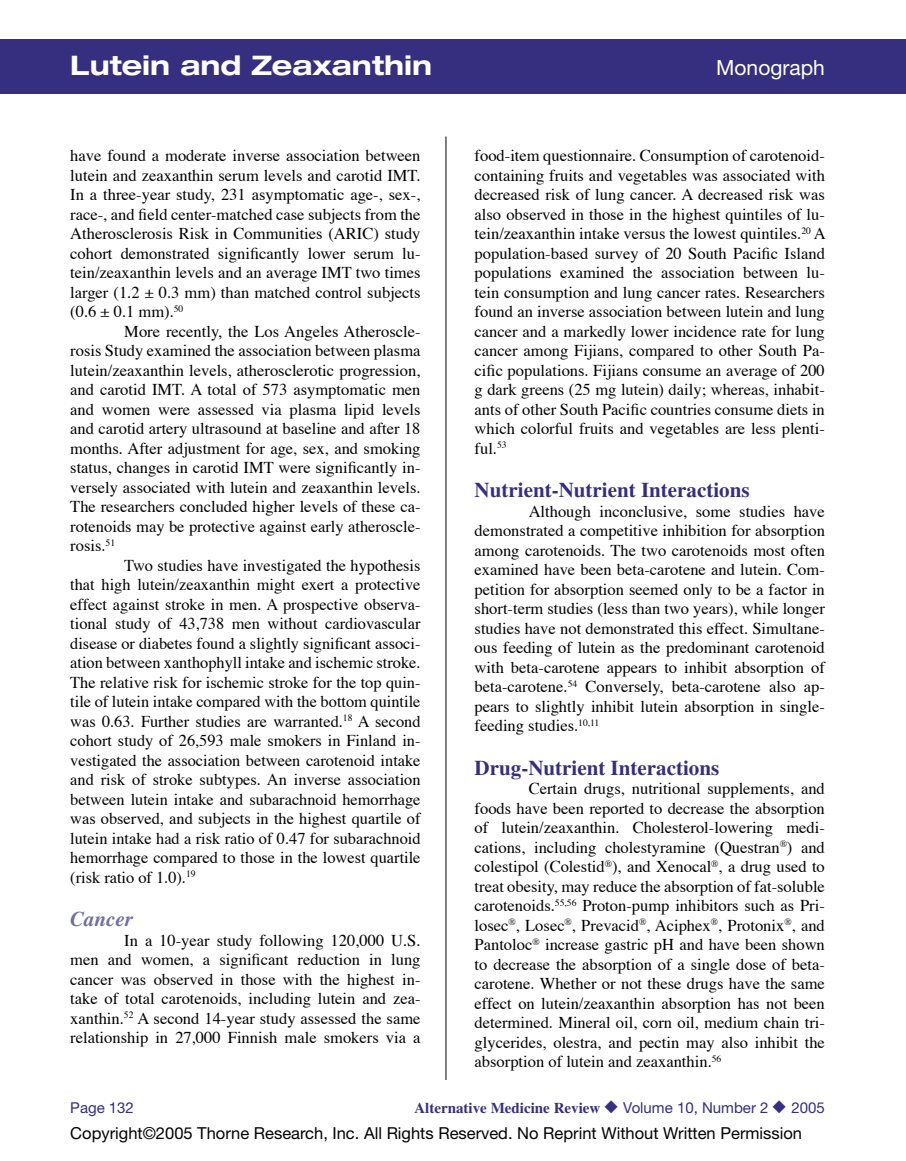
<style>
.page{position:relative;width:906px;height:1161px;background:#fff}
.page>*{position:absolute;margin:0;border:0;box-sizing:border-box;transform-origin:0 0}
.t1{font:700 expanded 27px "Helvetica Neue";color:#fff}
.t2{font:700 21px "Times";color:#362e7e}
.t3{font:21px "Helvetica Neue";color:#fff}
.t4{font:italic 700 21px "Times";color:#726da5}
.t5{font:16.5px/19.5px "Times";color:#000;text-align:justify}
.t6{font:16.5px "Helvetica Neue";color:#000}
.t7{font:700 15px "Times";color:#362e7e}
.t8{font:15px "Helvetica Neue";color:#362e7e}
.s1{font-family:"Helvetica Neue";font-weight:400}
</style>
<div class="page">
<div style="left:0;top:39px;width:905px;height:55px;background:#362e7e"></div>
<hr style="left:445px;top:136px;width:1px;height:944px;background:#000">
<hr style="left:905px;top:39px;width:1px;height:55px;background:#362e7e">
<h1 class="t1" style="left:70px;top:48px;width:363px">Lutein and Zeaxanthin</h1>
<p class="t3" style="left:716px;top:55px;width:110px">Monograph</p>
<p class="t5" style="left:70px;top:147px;width:351px">have found a moderate inverse association between lutein and zeaxanthin serum levels and carotid IMT.<br>In a three-year study, 231 asymptomatic age-, sex-, race-, and field center-matched case subjects from the Atherosclerosis Risk in Communities (ARIC) study cohort demonstrated significantly lower serum lu&shy;tein/zeaxanthin levels and an average IMT two times larger (1.2 ± 0.3 mm) than matched control subjects (0.6 ± 0.1 mm).<sup>50</sup></p>
<p class="t5" style="left:70px;top:323px;width:351px;text-indent:54px">More recently, the Los Angeles Atheroscle&shy;rosis Study examined the association between plasma lutein/zeaxanthin levels, atherosclerotic progression, and carotid IMT. A total of 573 asymptomatic men and women were assessed via plasma lipid levels and carotid artery ultrasound at baseline and after 18 months. After adjustment for age, sex, and smoking status, changes in carotid IMT were significantly in&shy;versely associated with lutein and zeaxanthin levels.<br>The researchers concluded higher levels of these ca&shy;rotenoids may be protective against early atheroscle&shy;rosis.<sup>51</sup></p>
<p class="t5" style="left:70px;top:557px;width:351px;text-indent:54px">Two studies have investigated the hypothesis that high lutein/zeaxanthin might exert a protective effect against stroke in men. A prospective observa&shy;tional study of 43,738 men without cardiovascular disease or diabetes found a slightly significant associ&shy;ation between xanthophyll intake and ischemic stroke.<br>The relative risk for ischemic stroke for the top quin&shy;tile of lutein intake compared with the bottom quintile was 0.63. Further studies are warranted.<sup>18</sup> A second cohort study of 26,593 male smokers in Finland in&shy;vestigated the association between carotenoid intake and risk of stroke subtypes. An inverse association between lutein intake and subarachnoid hemorrhage was observed, and subjects in the highest quartile of lutein intake had a risk ratio of 0.47 for subarachnoid hemorrhage compared to those in the lowest quartile (risk ratio of 1.0).<sup>19</sup></p>
<p class="t4" style="left:70px;top:907px;width:65px">Cancer</p>
<p class="t5" style="left:70px;top:932px;width:351px;text-indent:54px">In a 10-year study following 120,000 U.S. men and women, a significant reduction in lung cancer was observed in those with the highest in&shy;take of total carotenoids, including lutein and zea&shy;xanthin.<sup>52</sup> A second 14-year study assessed the same relationship in 27,000 Finnish male smokers via a</p>
<p class="t5" style="left:474px;top:147px;width:352px">food-item questionnaire. Consumption of carotenoid&shy;containing fruits and vegetables was associated with decreased risk of lung cancer. A decreased risk was also observed in those in the highest quintiles of lu&shy;tein/zeaxanthin intake versus the lowest quintiles.<sup>20</sup> A population-based survey of 20 South Pacific Island populations examined the association between lu&shy;tein consumption and lung cancer rates. Researchers found an inverse association between lutein and lung cancer and a markedly lower incidence rate for lung cancer among Fijians, compared to other South Pa&shy;cific populations. Fijians consume an average of 200 g dark greens (25 mg lutein) daily; whereas, inhabit&shy;ants of other South Pacific countries consume diets in which colorful fruits and vegetables are less plenti&shy;ful.<sup>53</sup></p>
<p class="t2" style="left:474px;top:478px;width:276px">Nutrient-Nutrient Interactions</p>
<p class="t5" style="left:474px;top:503px;width:351px;text-indent:54px">Although inconclusive, some studies have demonstrated a competitive inhibition for absorption among carotenoids. The two carotenoids most often examined have been beta-carotene and lutein. Com&shy;petition for absorption seemed only to be a factor in short-term studies (less than two years), while longer studies have not demonstrated this effect. Simultane&shy;ous feeding of lutein as the predominant carotenoid with beta-carotene appears to inhibit absorption of beta-carotene.<sup>54</sup> Conversely, beta-carotene also ap&shy;pears to slightly inhibit lutein absorption in single&shy;feeding studies.<sup>10,11</sup></p>
<p class="t2" style="left:474px;top:755px;width:246px">Drug-Nutrient Interactions</p>
<p class="t5" style="left:474px;top:780px;width:351px;text-indent:54px">Certain drugs, nutritional supplements, and foods have been reported to decrease the absorption of lutein/zeaxanthin. Cholesterol-lowering medi&shy;cations, including cholestyramine (Questran<sup>®</sup>) and colestipol (Colestid<sup>®</sup>), and Xenocal<sup>®</sup>, a drug used to treat obesity, may reduce the absorption of fat-soluble carotenoids.<sup>55,56</sup> Proton-pump inhibitors such as Pri&shy;losec<sup>®</sup>, Losec<sup>®</sup>, Prevacid<sup>®</sup>, Aciphex<sup>®</sup>, Protonix<sup>®</sup>, and Pantoloc<sup>®</sup> increase gastric pH and have been shown to decrease the absorption of a single dose of beta&shy;carotene. Whether or not these drugs have the same effect on lutein/zeaxanthin absorption has not been determined. Mineral oil, corn oil, medium chain tri&shy;glycerides, olestra, and pectin may also inhibit the absorption of lutein and zeaxanthin.<sup>56</sup></p>
<p class="t8" style="left:70px;top:1099px;width:65px">Page 132</p>
<p class="t7" style="left:414px;top:1099px;width:412px">Alternative Medicine Review ◆ <span class="s1">Volume 10, Number 2</span> ◆ <span class="s1">2005</span></p>
<p class="t6" style="left:70px;top:1124px;width:733px">Copyright©2005 Thorne Research, Inc. All Rights Reserved. No Reprint Without Written Permission</p>
</div>
